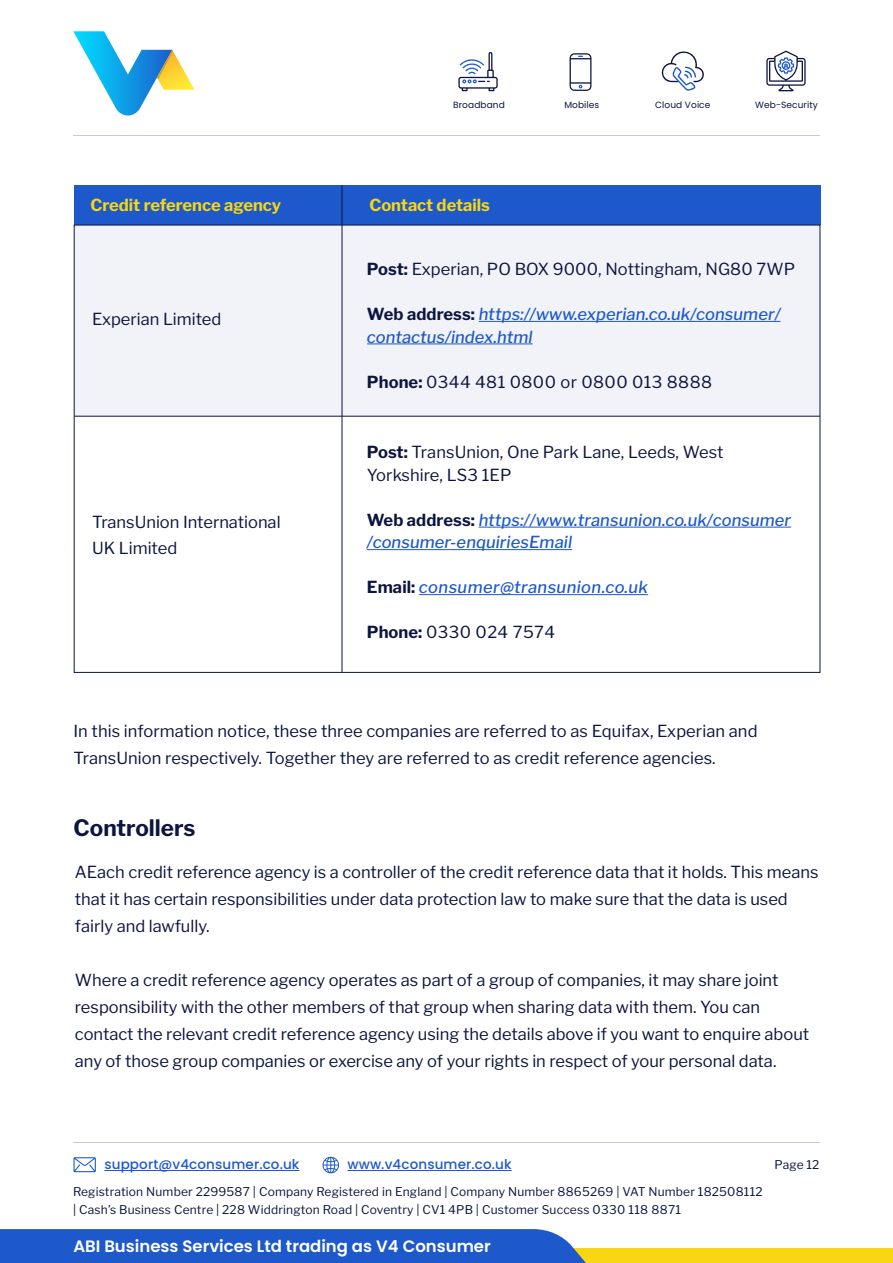
<style>
.page{position:relative;width:893px;height:1263px;background:#fff}
.page>*{position:absolute;margin:0;border:0;box-sizing:border-box;transform-origin:0 0}
.t1{font:700 22.5px "Libre Franklin";color:#0c153e}
.t2{font:16.5px/27px "Libre Franklin";color:#0c153e}
.t3{font:italic 500 16.5px/22.5px "Libre Franklin";letter-spacing:.005em;color:#1d59ca}
.t4{font:16.5px "Libre Franklin";letter-spacing:.025em;color:#0c153e}
.t5{font:600 16.5px "Poppins";color:#fff}
.t6{font:700 16.5px "Libre Franklin";color:#f8d613}
.t7{font:italic 500 16.5px "Libre Franklin";letter-spacing:.025em;color:#1d59ca}
.t8{font:500 13.5px "Poppins";letter-spacing:.01em;color:#1d59ca}
.t9{font:12px/18px "Libre Franklin";letter-spacing:.015em;color:#0c153e}
.t10{font:9px "Poppins";letter-spacing:.01em;color:#0c153e}
.s1{font-weight:700}
.s2{font-weight:700;font-style:normal;color:#0c153e}
</style>
<div class="page">
<div style="left:74px;top:225px;width:746px;height:191px;background:#f2f3f8"></div>
<div style="left:446px;top:1248px;width:447px;height:15px;background:#f8d613"></div>
<hr style="left:104px;top:1170px;width:195px;height:1px;background:#1d59ca">
<hr style="left:347px;top:1170px;width:165px;height:1px;background:#1d59ca">
<svg style="left:322px;top:1156px;width:17px;height:17px"></svg>
<svg style="left:73px;top:1157px;width:23px;height:15px"></svg>
<hr style="left:73px;top:1142px;width:747px;height:1px;background:#c3cadd">
<hr style="left:73px;top:135px;width:747px;height:1px;background:#c3cadd">
<div style="left:0;top:1229px;width:586px;height:34px;background:#1d59ca"></div>
<svg style="left:73px;top:31px;width:121px;height:85px"></svg>
<hr style="left:479px;top:321px;width:301px;height:1px;background:#1d59ca">
<hr style="left:367px;top:343px;width:166px;height:1px;background:#1d59ca">
<div style="left:74px;top:185px;width:746px;height:40px;background:#1d59ca"></div>
<hr style="left:342px;top:185px;width:1px;height:487px;background:#0c153e">
<hr style="left:74px;top:416px;width:746px;height:1px;background:#0c153e">
<hr style="left:479px;top:527px;width:312px;height:1px;background:#1d59ca">
<hr style="left:367px;top:549px;width:205px;height:1px;background:#1d59ca">
<hr style="left:419px;top:594px;width:229px;height:1px;background:#1d59ca">
<svg style="left:458px;top:52px;width:40px;height:39px"></svg>
<svg style="left:570px;top:53px;width:21px;height:38px"></svg>
<svg style="left:766px;top:51px;width:40px;height:40px"></svg>
<svg style="left:661px;top:51px;width:43px;height:40px"></svg>
<p class="t10" style="left:453px;top:100px;width:53px">Broadband</p>
<p class="t10" style="left:564px;top:100px;width:36px">Mobiles</p>
<p class="t10" style="left:655px;top:100px;width:57px">Cloud Voice</p>
<p class="t10" style="left:755px;top:100px;width:64px">Web-Security</p>
<p class="t6" style="left:90px;top:192px;width:192px">Credit reference agency</p>
<p class="t6" style="left:369px;top:192px;width:122px">Contact details</p>
<p class="t2" style="left:92px;top:304px;width:131px">Experian Limited</p>
<p class="t2" style="left:92px;top:508px;width:190px;line-height:25.5px">TransUnion International<br>UK Limited</p>
<p class="t2" style="left:367px;top:254px;width:430px"><span class="s1">Post:</span> Experian, PO BOX 9000, Nottingham, NG80 7WP</p>
<p class="t3" style="left:367px;top:301px;width:415px"><span class="s2">Web address:</span> https://www.experian.co.uk/consumer/ contactus/index.html</p>
<p class="t4" style="left:367px;top:369px;width:347px"><span class="s1">Phone:</span> 0344 481 0800 or 0800 013 8888</p>
<p class="t2" style="left:367px;top:440px;width:358px;line-height:22.5px"><span class="s1">Post:</span> TransUnion, One Park Lane, Leeds, West<br>Yorkshire, LS3 1EP</p>
<p class="t3" style="left:367px;top:507px;width:426px"><span class="s2">Web address:</span> https://www.transunion.co.uk/consumer /consumer-enquiriesEmail</p>
<p class="t7" style="left:367px;top:575px;width:283px"><span class="s2">Email:</span> consumer@transunion.co.uk</p>
<p class="t4" style="left:367px;top:619px;width:190px"><span class="s1">Phone:</span> 0330 024 7574</p>
<p class="t2" style="left:73px;top:715px;width:686px">In this information notice, these three companies are referred to as Equifax, Experian and<br>TransUnion respectively. Together they are referred to as credit reference agencies.</p>
<h1 class="t1" style="left:74px;top:809px;width:123px">Controllers</h1>
<p class="t2" style="left:75px;top:856px;width:745px">AEach credit reference agency is a controller of the credit reference data that it holds. This means that it has certain responsibilities under data protection law to make sure that the data is used fairly and lawfully.</p>
<p class="t2" style="left:75px;top:964px;width:736px">Where a credit reference agency operates as part of a group of companies, it may share joint responsibility with the other members of that group when sharing data with them. You can contact the relevant credit reference agency using the details above if you want to enquire about any of those group companies or exercise any of your rights in respect of your personal data.</p>
<p class="t8" style="left:104px;top:1157px;width:196px">support@v4consumer.co.uk</p>
<p class="t8" style="left:347px;top:1157px;width:166px">www.v4consumer.co.uk</p>
<p class="t9" style="left:73px;top:1181px;width:691px">Registration Number 2299587 | Company Registered in England | Company Number 8865269 | VAT Number 182508112 | Cash’s Business Centre | 228 Widdrington Road | Coventry | CV1 4PB | Customer Success 0330 118 8871</p>
<p class="t5" style="left:73px;top:1236px;width:419px">ABI Business Services Ltd trading as V4 Consumer</p>
<p class="t9" style="left:774px;top:1155px;width:47px">Page 12</p>
</div>
